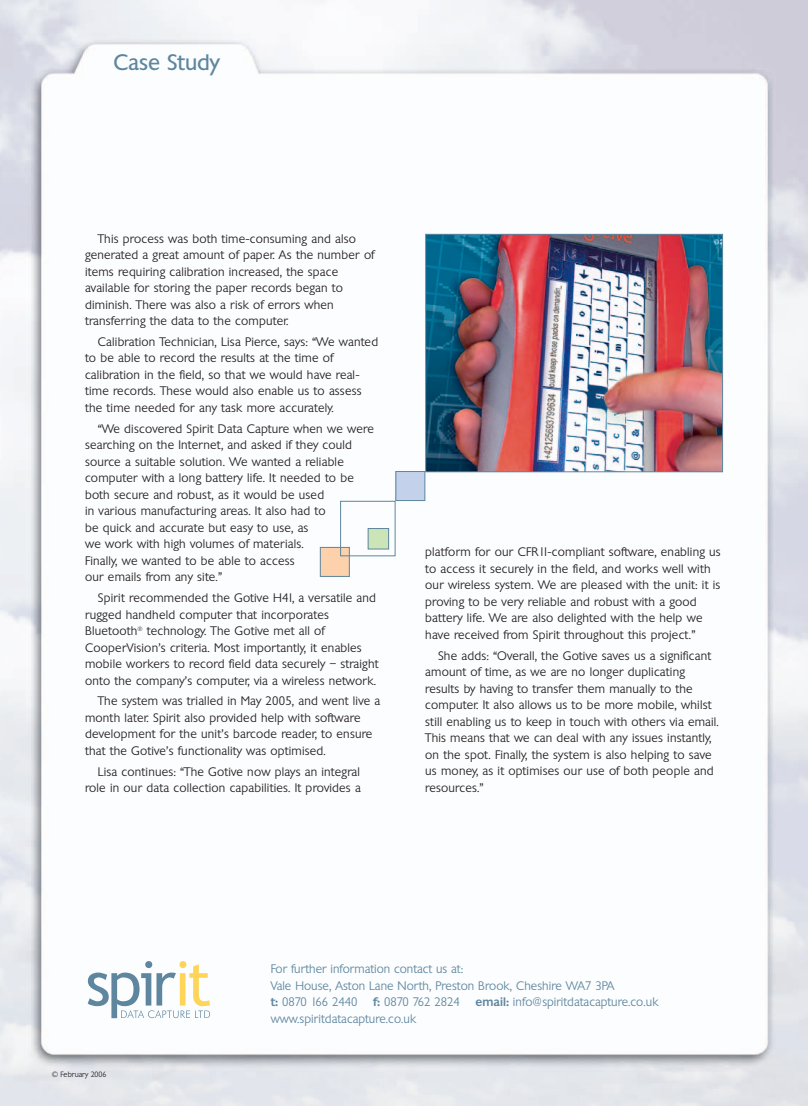
<style>
.page{position:relative;width:808px;height:1106px;background:#fff}
.page>*{position:absolute;margin:0;border:0;box-sizing:border-box;transform-origin:0 0}
.t1{font:21.75px "Chantilly";color:#5e869f}
.t2{font:300 12px/16.5px "Chantilly";letter-spacing:.015em;color:#231f20}
.t3{font:300 12px/16.5px "Chantilly";letter-spacing:.005em;color:#5e869f}
.t4{font:300 7.5px "Chantilly";color:#231f20}
.s1{font-weight:500}
</style>
<div class="page">
<img style="left:0;top:0;width:808px;height:1106px">
<svg style="left:88px;top:961px;width:122px;height:57px"></svg>
<img style="left:427px;top:236px;width:294px;height:234px">
<div style="left:425px;top:234px;width:298px;height:238px;border:1px solid #5e869f"></div>
<div style="left:320px;top:547px;width:29px;height:29px;background:#fdd1ab"></div>
<div style="left:320px;top:547px;width:30px;height:30px;border:1px solid #5e869f"></div>
<div style="left:396px;top:471px;width:29px;height:29px;background:#c3d1ea"></div>
<div style="left:395px;top:471px;width:30px;height:30px;border:1px solid #5e869f"></div>
<div style="left:340px;top:501px;width:55px;height:55px;border:1px solid #5e869f"></div>
<div style="left:368px;top:528px;width:21px;height:21px;background:#cbe4b8"></div>
<div style="left:368px;top:528px;width:21px;height:21px;border:1px solid #5e869f"></div>
<h1 class="t1" style="left:113px;top:50px;width:108px">Case Study</h1>
<p class="t2" style="left:85px;top:230px;width:291px;text-indent:13px">This process was both time-consuming and also generated a great amount of paper. As the number of items requiring calibration increased, the space available for storing the paper records began to diminish. There was also a risk of errors when transferring the data to the computer.</p>
<p class="t2" style="left:85px;top:333px;width:295px;text-indent:13px">Calibration Technician, Lisa Pierce, says: “We wanted to be able to record the results at the time of calibration in the field, so that we would have real&shy;time records. These would also enable us to assess the time needed for any task more accurately.</p>
<p class="t2" style="left:85px;top:420px;width:290px;text-indent:13px">“We discovered Spirit Data Capture when we were searching on the Internet, and asked if they could source a suitable solution. We wanted a reliable computer with a long battery life. It needed to be both secure and robust, as it would be used<br>in various manufacturing areas. It also had to<br>be quick and accurate but easy to use, as<br>we work with high volumes of materials.<br>Finally, we wanted to be able to access<br>our emails from any site.”</p>
<p class="t2" style="left:85px;top:589px;width:295px;text-indent:13px">Spirit recommended the Gotive H41, a versatile and rugged handheld computer that incorporates Bluetooth<sup>®</sup> technology. The Gotive met all of CooperVision’s criteria. Most importantly, it enables mobile workers to record field data securely – straight onto the company’s computer, via a wireless network.</p>
<p class="t2" style="left:85px;top:693px;width:297px;text-indent:13px">The system was trialled in May 2005, and went live a month later. Spirit also provided help with software development for the unit’s barcode reader, to ensure that the Gotive’s functionality was optimised.</p>
<p class="t2" style="left:85px;top:763px;width:277px;text-align:right">Lisa continues: “The Gotive now plays an integral role in our data collection capabilities. It provides a</p>
<p class="t2" style="left:425px;top:544px;width:297px">platform for our CFR11-compliant software, enabling us to access it securely in the field, and works well with our wireless system. We are pleased with the unit: it is proving to be very reliable and robust with a good battery life. We are also delighted with the help we have received from Spirit throughout this project.”</p>
<p class="t2" style="left:425px;top:647px;width:295px;text-indent:13px">She adds: “Overall, the Gotive saves us a significant amount of time, as we are no longer duplicating results by having to transfer them manually to the computer. It also allows us to be more mobile, whilst still enabling us to keep in touch with others via email.<br>This means that we can deal with any issues instantly, on the spot. Finally, the system is also helping to save us money, as it optimises our use of both people and resources.”</p>
<p class="t4" style="left:52px;top:1069px;width:56px">© February 2006</p>
<p class="t3" style="left:271px;top:961px;width:345px">For further information contact us at:<br>Vale House, Aston Lane North, Preston Brook, Cheshire WA7 3PA <span class="s1">t:</span> 0870 166 2440</p>
<p class="t3" style="left:373px;top:994px;width:88px"><span class="s1">f:</span> 0870 762 2824</p>
<p class="t3" style="left:475px;top:994px;width:184px"><span class="s1">email:</span> info@spiritdatacapture.co.uk</p>
<p class="t3" style="left:271px;top:1010px;width:147px">www.spiritdatacapture.co.uk</p>
</div>
